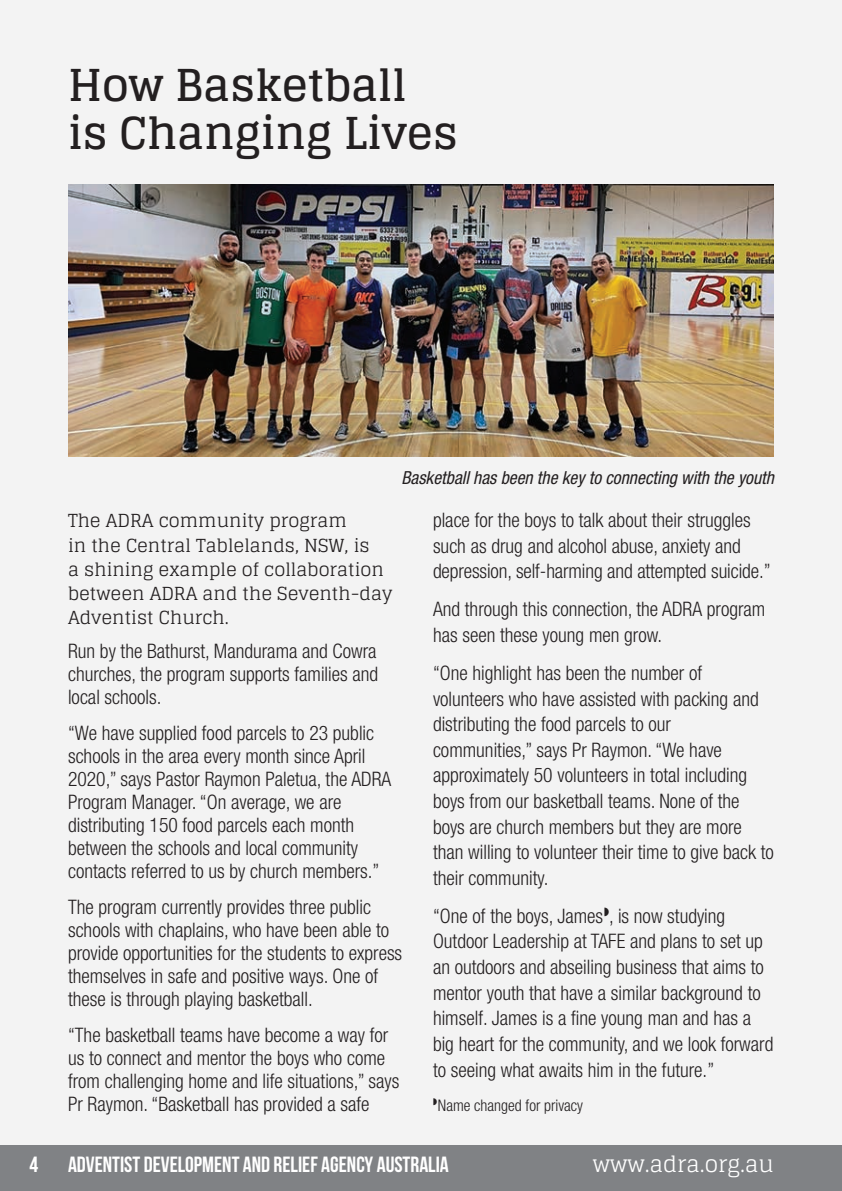
<style>
.page{position:relative;width:842px;height:1191px;background:#fff}
.page>*{position:absolute;margin:0;border:0;box-sizing:border-box;transform-origin:0 0}
.t1{font:700 44px/48px "Glegoo";color:#231f20}
.t2{font:22px "Bebas Neue";color:#fff}
.t3{font:22px "Glegoo";color:#fff}
.t4{font:300 condensed 20px/25.6px "Helvetica Neue";color:#231f20}
.t5{font:18px/24px "Glegoo";color:#231f20}
.t6{font:italic condensed 18px "Helvetica Neue";color:#231f20}
.t7{font:300 condensed 16px "Helvetica Neue";color:#231f20}
</style>
<div class="page">
<div style="left:0;top:0;width:842px;height:1163px;background:#f3f3f3"></div>
<div style="left:0;top:1145px;width:842px;height:46px;background:#808285"></div>
<img style="left:68px;top:184px;width:706px;height:272px">
<h1 class="t1" style="left:68px;top:61px;width:391px">How Basketball<br>is Changing Lives</h1>
<p class="t2" style="left:30px;top:1151px;width:10px">4</p>
<p class="t6" style="left:401px;top:471px;width:377px">Basketballhas been the key to connecting with the youth</p>
<p class="t5" style="left:68px;top:509px;width:326px">The ADRA community program<br>in the Central Tablelands, NSW, is<br>a shining example of collaboration between ADRA and the Seventh-day<br>Adventist Church.</p>
<p class="t4" style="left:68px;top:641px;width:312px;line-height:23.2px;text-align:justify">Run by the Bathurst, Mandurama and Cowra churches, the program supports families and local schools.</p>
<p class="t4" style="left:68px;top:722px;width:325px;line-height:23px">“We have supplied food parcels to 23 public schools in the area every month since April 2020,” says Pastor Raymon Paletua, the ADRA Program Manager. “On average, we are distributing 150 food parcels each month between the schools and local community contacts referred to us by church members.”</p>
<p class="t4" style="left:68px;top:897px;width:336px;line-height:23px">The program currently provides three public schools with chaplains, who have been able to provide opportunities for the students to express themselves in safe and positive ways. One of these is through playing basketball.</p>
<p class="t4" style="left:68px;top:1025px;width:333px;line-height:23px">“The basketball teams have become a way for us to connect and mentor the boys who come from challenging home and life situations,” says Pr Raymon. “Basketball has provided a safe</p>
<p class="t4" style="left:433px;top:509px;width:339px">place for the boys to talk about their struggles such as drug and alcohol abuse, anxiety and depression, self-harming and attempted suicide.”</p>
<p class="t4" style="left:433px;top:598px;width:334px">And through this connection, the ADRA program has seen these young men grow.</p>
<p class="t4" style="left:433px;top:662px;width:342px">“One highlight has been the number of volunteers who have assisted with packing and distributing the food parcels to our communities,” says Pr Raymon. “We have approximately 50 volunteers in total including boys from our basketball teams. None of the boys are church members but they are more than willing to volunteer their time to give back to their community.</p>
<p class="t4" style="left:433px;top:904px;width:342px">“One of the boys, James , is now studying Outdoor Leadership at TAFE and plans to set up an outdoors and abseiling business that aims to mentor youth that have a similar background to himself. James is a fine young man and has a big heart for the community, and we look forward to seeing what awaits him in the future.”</p>
<p class="t7" style="left:438px;top:1099px;width:147px">Name changed for privacy</p>
<p class="t2" style="left:68px;top:1151px;width:382px">ADVENTIST DEVELOPMENT AND RELIEF AGENCY AUSTRALIA</p>
<p class="t3" style="left:593px;top:1151px;width:183px">www.adra.org.au</p>
</div>
